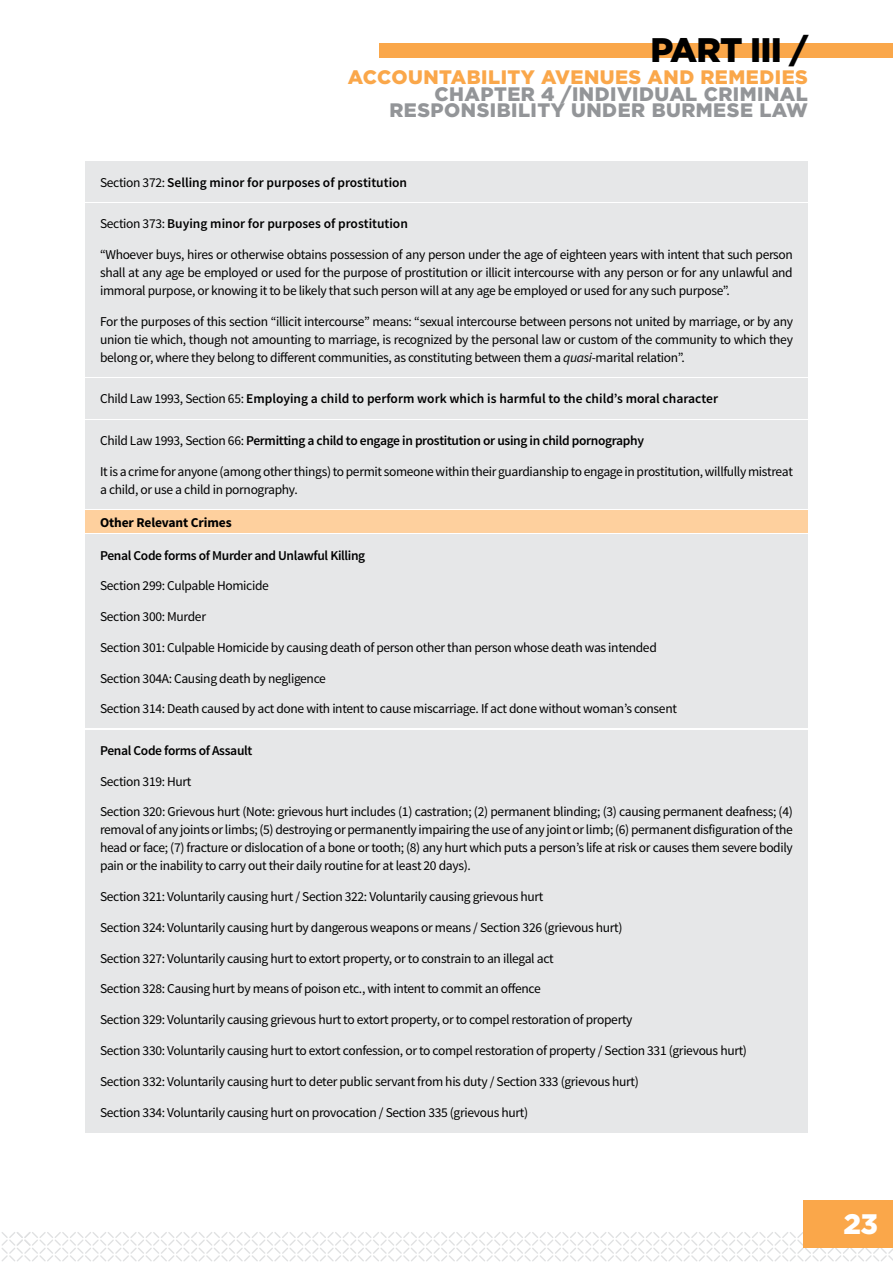
<style>
.page{position:relative;width:893px;height:1263px;background:#fff}
.page>*{position:absolute;margin:0;border:0;box-sizing:border-box;transform-origin:0 0}
.t1{font:900 34.05px "Gotham";letter-spacing:-.025em;color:#000}
.t2{font:900 28.2px "Gotham";color:#fff}
.t3{font:900 19.5px/16.5px "Gotham";letter-spacing:.025em;color:#939598;text-align:right}
.t4{font:900 19.5px "Gotham";letter-spacing:.025em;color:#faa74a}
.t5{font:13.5px/18px "Source Sans Pro";letter-spacing:-.025em;color:#000;text-align:justify}
.t6{font:600 13.5px "Source Sans Pro";letter-spacing:-.01em;color:#000}
.t7{font:700 13.5px "Source Sans Pro";letter-spacing:-.01em;color:#000}
.s1{font-weight:400}
.s2{font-style:italic}
</style>
<div class="page">
<svg style="left:1px;top:1232px;width:892px;height:30px"></svg>
<div style="left:379px;top:43px;width:514px;height:15px;background:#faa74a"></div>
<div style="left:803px;top:1200px;width:90px;height:48px;background:#faa74a"></div>
<div style="left:85px;top:203px;width:723px;height:174px;background:#e6e7e8"></div>
<div style="left:85px;top:420px;width:723px;height:89px;background:#e6e7e8"></div>
<div style="left:85px;top:378px;width:723px;height:40px;background:#e6e7e8"></div>
<div style="left:85px;top:162px;width:723px;height:40px;background:#e6e7e8"></div>
<div style="left:85px;top:534px;width:723px;height:194px;background:#e6e7e8"></div>
<div style="left:85px;top:730px;width:723px;height:402px;background:#e6e7e8"></div>
<div style="left:85px;top:510px;width:723px;height:23px;background:#fed09e"></div>
<h1 class="t1" style="left:650px;top:27px;width:159px">PART III /</h1>
<h3 class="t4" style="left:348px;top:64px;width:462px">ACCOUNTABILITY AVENUES AND REMEDIES</h3>
<h3 class="t3" style="left:389px;top:85px;width:420px">CHAPTER 4 /INDIVIDUAL CRIMINAL<br>RESPONSIBILITY UNDER BURMESE LAW</h3>
<p class="t6" style="left:100px;top:174px;width:309px"><span class="s1">Section 372:</span> Selling minor for purposes of prostitution</p>
<p class="t6" style="left:100px;top:215px;width:309px"><span class="s1">Section 373:</span> Buying minor for purposes of prostitution</p>
<p class="t5" style="left:100px;top:246px;width:694px">“Whoever buys, hires or otherwise obtains possession of any person under the age of eighteen years with intent that such person shall at any age be employed or used for the purpose of prostitution or illicit intercourse with any person or for any unlawful and immoral purpose, or knowing it to be likely that such person will at any age be employed or used for any such purpose”.</p>
<p class="t5" style="left:100px;top:313px;width:694px">For the purposes of this section “illicit intercourse” means: “sexual intercourse between persons not united by marriage, or by any union tie which, though not amounting to marriage, is recognized by the personal law or custom of the community to which they belong or, where they belong to different communities, as constituting between them a <span class="s2">quasi</span>-marital relation”.</p>
<p class="t6" style="left:100px;top:390px;width:619px"><span class="s1">Child Law 1993, Section 65:</span> Employing a child to perform work which is harmful to the child’s moral character</p>
<p class="t6" style="left:100px;top:432px;width:545px"><span class="s1">Child Law 1993, Section 66:</span> Permitting a child to engage in prostitution or using in child pornography</p>
<p class="t5" style="left:100px;top:463px;width:694px">It is a crime for anyone (among other things) to permit someone within their guardianship to engage in prostitution, willfully mistreat a child, or use a child in pornography.</p>
<p class="t7" style="left:100px;top:514px;width:133px">Other Relevant Crimes</p>
<p class="t6" style="left:100px;top:546px;width:267px">Penal Code forms of Murder and Unlawful Killing</p>
<p class="t5" style="left:100px;top:577px;width:170px">Section 299: Culpable Homicide</p>
<p class="t5" style="left:100px;top:608px;width:107px">Section 300: Murder</p>
<p class="t5" style="left:100px;top:638px;width:558px">Section 301: Culpable Homicide by causing death of person other than person whose death was intended</p>
<p class="t5" style="left:100px;top:669px;width:227px">Section 304A: Causing death by negligence</p>
<p class="t5" style="left:100px;top:700px;width:578px">Section 314: Death caused by act done with intent to cause miscarriage. If act done without woman’s consent</p>
<p class="t6" style="left:100px;top:742px;width:154px">Penal Code forms of Assault</p>
<p class="t5" style="left:100px;top:772px;width:93px">Section 319: Hurt</p>
<p class="t5" style="left:100px;top:803px;width:694px">Section 320: Grievous hurt (Note: grievous hurt includes (1) castration; (2) permanent blinding; (3) causing permanent deafness; (4) removal of any joints or limbs; (5) destroying or permanently impairing the use of any joint or limb; (6) permanent disfiguration of the head or face; (7) fracture or dislocation of a bone or tooth; (8) any hurt which puts a person’s life at risk or causes them severe bodily pain or the inability to carry out their daily routine for at least 20 days).</p>
<p class="t5" style="left:100px;top:888px;width:445px">Section 321: Voluntarily causing hurt / Section 322: Voluntarily causing grievous hurt</p>
<p class="t5" style="left:100px;top:919px;width:524px">Section 324: Voluntarily causing hurt by dangerous weapons or means / Section 326 (grievous hurt)</p>
<p class="t5" style="left:100px;top:949px;width:455px">Section 327: Voluntarily causing hurt to extort property, or to constrain to an illegal act</p>
<p class="t5" style="left:100px;top:980px;width:442px">Section 328: Causing hurt by means of poison etc., with intent to commit an offence</p>
<p class="t5" style="left:100px;top:1011px;width:534px">Section 329: Voluntarily causing grievous hurt to extort property, or to compel restoration of property</p>
<p class="t5" style="left:100px;top:1042px;width:648px">Section 330: Voluntarily causing hurt to extort confession, or to compel restoration of property / Section 331 (grievous hurt)</p>
<p class="t5" style="left:100px;top:1072px;width:540px">Section 332: Voluntarily causing hurt to deter public servant from his duty / Section 333 (grievous hurt)</p>
<p class="t5" style="left:100px;top:1103px;width:430px">Section 334: Voluntarily causing hurt on provocation / Section 335 (grievous hurt)</p>
<h2 class="t2" style="left:844px;top:1204px;width:36px">23</h2>
</div>
